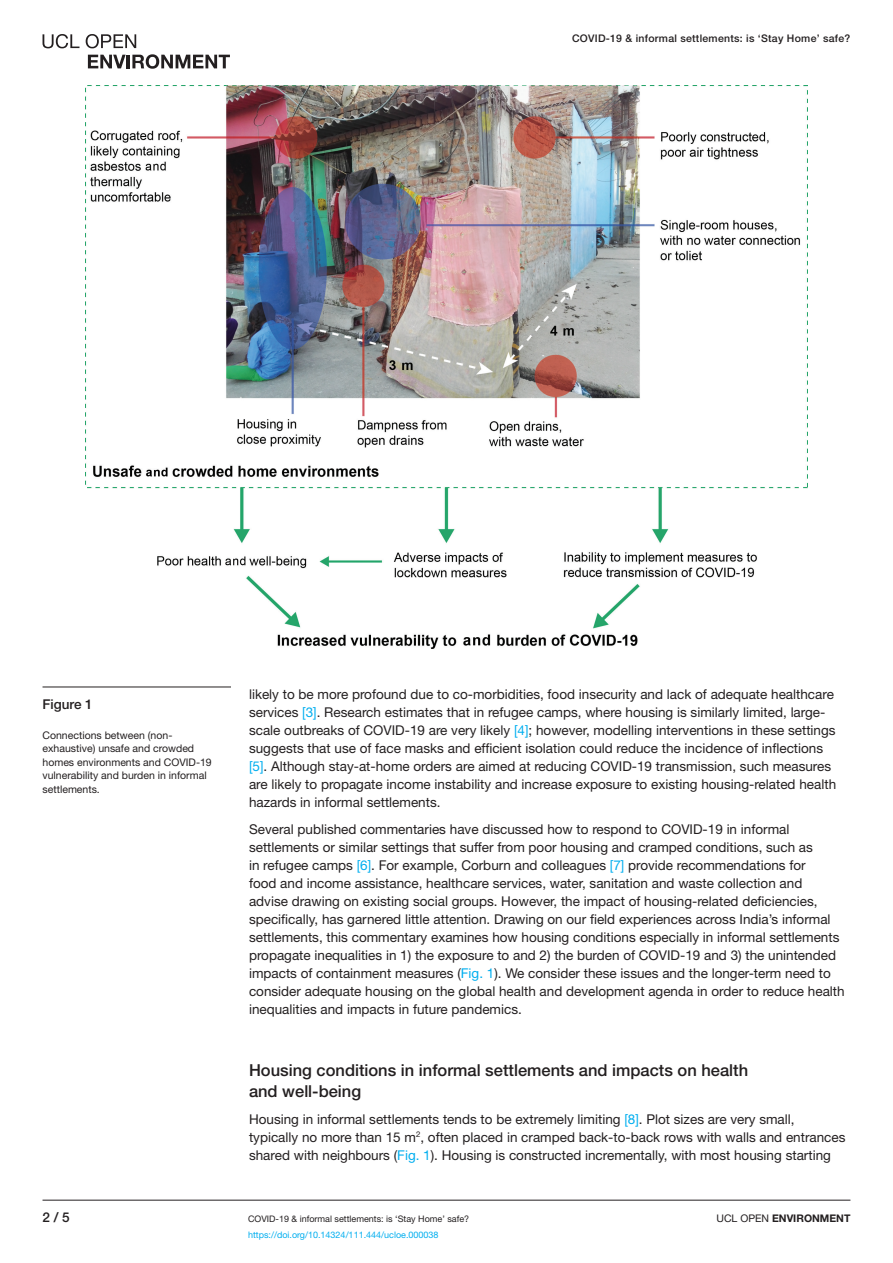
<style>
.page{position:relative;width:893px;height:1263px;background:#fff}
.page>*{position:absolute;margin:0;border:0;box-sizing:border-box;transform-origin:0 0}
.t1{font:500 16.5px/21px "Helvetica Neue LT Std";color:#231f20}
.t2{font:13.5px/18px "Helvetica Neue LT Std";color:#231f20}
.t3{font:500 13.5px "Helvetica Neue LT Std";color:#231f20}
.t4{font:10.5px/13.5px "Helvetica Neue LT Std";color:#231f20}
.t5{font:500 10.5px "Helvetica Neue LT Std";letter-spacing:.025em;color:#231f20}
.t6{font:700 10.5px "Helvetica Neue LT Std";color:#231f20}
.t7{font:9px "Helvetica Neue LT Std";color:#231f20}
.t8{font:9px "Helvetica Neue LT Std";color:#00aeef}
.s1{color:#00aeef}
.s2{font-weight:400}
</style>
<div class="page">
<hr style="left:43px;top:1200px;width:807px;height:1px;background:#231f20">
<svg style="left:43px;top:34px;width:36px;height:14px"></svg>
<svg style="left:86px;top:34px;width:50px;height:14px"></svg>
<svg style="left:88px;top:54px;width:142px;height:15px"></svg>
<img style="left:85px;top:86px;width:723px;height:563px">
<hr style="left:43px;top:687px;width:188px;height:1px;background:#231f20">
<p class="t5" style="left:572px;top:32px;width:280px">COVID-19 &amp; informal settlements: is ‘Stay Home’ safe?</p>
<p class="t3" style="left:43px;top:696px;width:52px">Figure 1</p>
<p class="t4" style="left:43px;top:728px;width:171px">Connections between (non&shy;exhaustive) unsafe and crowded homes environments and COVID-19 vulnerability and burden in informal settlements.</p>
<p class="t2" style="left:249px;top:685px;width:589px">likely to be more profound due to co-morbidities, food insecurity and lack of adequate healthcare services <span class="s1">[3]</span>. Research estimates that in refugee camps, where housing is similarly limited, large&shy;scale outbreaks of COVID-19 are very likely <span class="s1">[4]</span>; however, modelling interventions in these settings suggests that use of face masks and efficient isolation could reduce the incidence of inflections <span class="s1">[5]</span>. Although stay-at-home orders are aimed at reducing COVID-19 transmission, such measures are likely to propagate income instability and increase exposure to existing housing-related health hazards in informal settlements.</p>
<p class="t2" style="left:249px;top:820px;width:597px">Several published commentaries have discussed how to respond to COVID-19 in informal settlements or similar settings that suffer from poor housing and cramped conditions, such as<br>in refugee camps <span class="s1">[6]</span>. For example, Corburn and colleagues <span class="s1">[7]</span> provide recommendations for<br>food and income assistance, healthcare services, water, sanitation and waste collection and advise drawing on existing social groups. However, the impact of housing-related deficiencies, specifically, has garnered little attention. Drawing on our field experiences across India’s informal settlements, this commentary examines how housing conditions especially in informal settlements propagate inequalities in 1) the exposure to and 2) the burden of COVID-19 and 3) the unintended impacts of containment measures (<span class="s1">Fig. 1</span>). We consider these issues and the longer-term need to consider adequate housing on the global health and development agenda in order to reduce health inequalities and impacts in future pandemics.</p>
<p class="t1" style="left:249px;top:1059px;width:501px">Housing conditions in informal settlements and impacts on health and well-being</p>
<p class="t2" style="left:249px;top:1110px;width:598px">Housing in informal settlements tends to be extremely limiting <span class="s1">[8]</span>. Plot sizes are very small, typically no more than 15 m<sup>2</sup>, often placed in cramped back-to-back rows with walls and entrances shared with neighbours (<span class="s1">Fig. 1</span>). Housing is constructed incrementally, with most housing starting</p>
<p class="t3" style="left:43px;top:1209px;width:29px">2 / 5</p>
<p class="t7" style="left:248px;top:1213px;width:223px">COVID-19 &amp; informal settlements: is ‘Stay Home’ safe?</p>
<p class="t6" style="left:716px;top:1211px;width:135px"><span class="s2">UCL OPEN</span> ENVIRONMENT</p>
<p class="t8" style="left:248px;top:1229px;width:192px">https://doi.org/10.14324/111.444/ucloe.000038</p>
</div>
